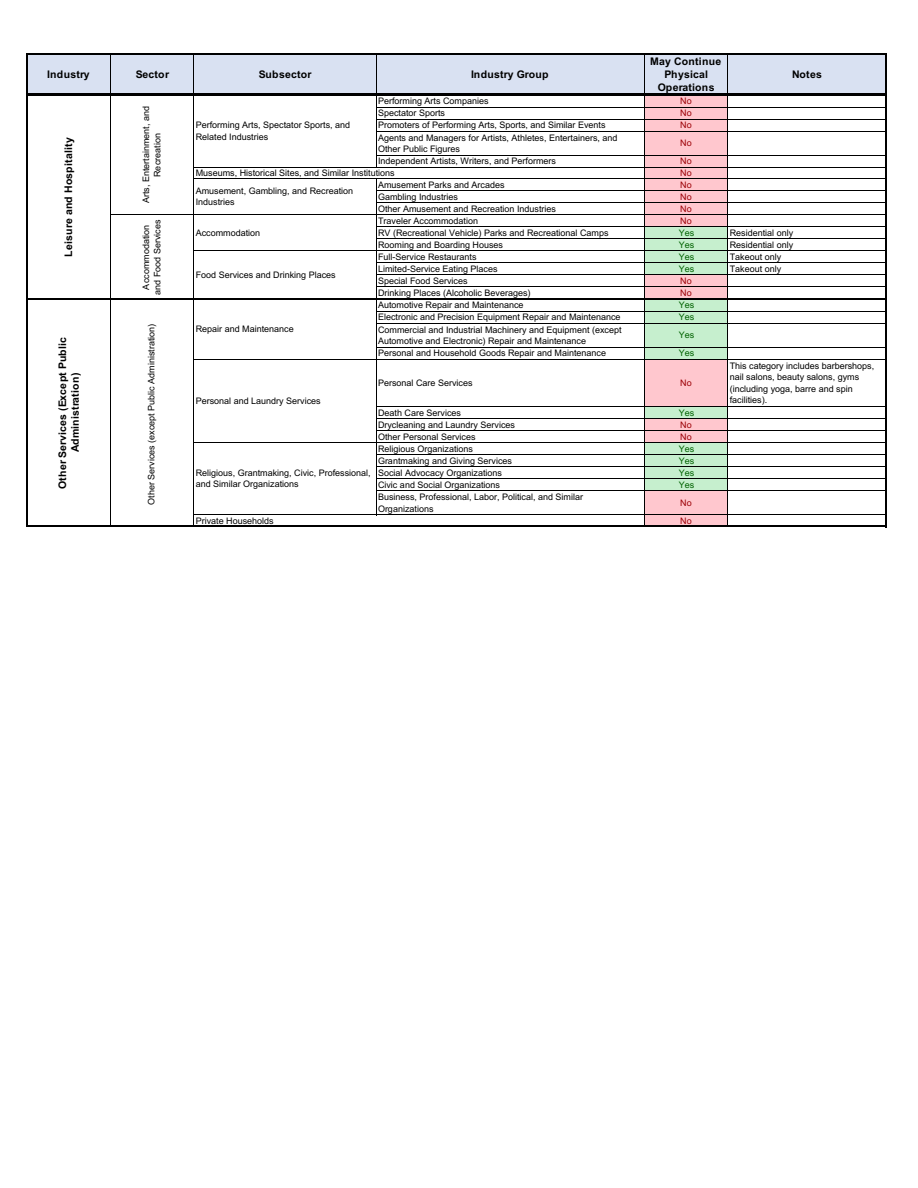
<style>
.page{position:relative;width:918px;height:1188px;background:#fff}
.page>*{position:absolute;margin:0;border:0;box-sizing:border-box;transform-origin:0 0}
.t1{font:700 10.5px/12.8px "Arial";letter-spacing:.015em;color:#000;text-align:center}
.t2{font:9px/11.2px "Arial";color:#000}
.t3{font:9px "Arial";color:#006100}
.t4{font:9px/12px "Arial";color:#9c0006}
</style>
<div class="page">
<div style="left:28px;top:55px;width:858px;height:40px;background:#d9e1f2"></div>
<hr style="left:26px;top:53px;width:2px;height:43px;background:#000">
<hr style="left:110px;top:55px;width:1px;height:39px;background:#000">
<hr style="left:194px;top:55px;width:1px;height:39px;background:#000">
<hr style="left:376px;top:55px;width:1px;height:39px;background:#000">
<hr style="left:644px;top:55px;width:1px;height:39px;background:#000">
<hr style="left:728px;top:55px;width:1px;height:39px;background:#000">
<hr style="left:885px;top:55px;width:1px;height:41px;background:#000">
<hr style="left:28px;top:53px;width:858px;height:2px;background:#000">
<div style="left:644px;top:96px;width:84px;height:131px;background:#ffc7ce"></div>
<div style="left:644px;top:226px;width:84px;height:49px;background:#c6efce"></div>
<div style="left:644px;top:274px;width:84px;height:26px;background:#ffc7ce"></div>
<div style="left:644px;top:299px;width:84px;height:61px;background:#c6efce"></div>
<div style="left:644px;top:359px;width:84px;height:48px;background:#ffc7ce"></div>
<div style="left:644px;top:406px;width:84px;height:13px;background:#c6efce"></div>
<div style="left:644px;top:418px;width:84px;height:25px;background:#ffc7ce"></div>
<div style="left:644px;top:442px;width:84px;height:49px;background:#c6efce"></div>
<div style="left:644px;top:490px;width:84px;height:37px;background:#ffc7ce"></div>
<hr style="left:376px;top:96px;width:1px;height:72px;background:#000">
<hr style="left:110px;top:96px;width:1px;height:202px;background:#000">
<hr style="left:194px;top:96px;width:1px;height:202px;background:#000">
<hr style="left:376px;top:179px;width:1px;height:119px;background:#000">
<hr style="left:644px;top:96px;width:1px;height:202px;background:#000">
<hr style="left:728px;top:96px;width:1px;height:202px;background:#000">
<hr style="left:26px;top:94px;width:2px;height:433px;background:#000">
<hr style="left:110px;top:300px;width:1px;height:226px;background:#000">
<hr style="left:194px;top:300px;width:1px;height:226px;background:#000">
<hr style="left:376px;top:300px;width:1px;height:215px;background:#000">
<hr style="left:644px;top:300px;width:1px;height:226px;background:#000">
<hr style="left:728px;top:300px;width:1px;height:226px;background:#000">
<hr style="left:885px;top:96px;width:1px;height:431px;background:#000">
<hr style="left:28px;top:94px;width:858px;height:2px;background:#000">
<hr style="left:376px;top:107px;width:509px;height:1px;background:#000">
<hr style="left:376px;top:119px;width:509px;height:1px;background:#000">
<hr style="left:376px;top:131px;width:509px;height:1px;background:#000">
<hr style="left:376px;top:155px;width:509px;height:1px;background:#000">
<hr style="left:194px;top:167px;width:691px;height:1px;background:#000">
<hr style="left:194px;top:178px;width:691px;height:1px;background:#000">
<hr style="left:376px;top:190px;width:509px;height:1px;background:#000">
<hr style="left:376px;top:202px;width:509px;height:1px;background:#000">
<hr style="left:111px;top:214px;width:774px;height:1px;background:#000">
<hr style="left:376px;top:226px;width:509px;height:1px;background:#000">
<hr style="left:376px;top:238px;width:509px;height:1px;background:#000">
<hr style="left:194px;top:250px;width:691px;height:1px;background:#000">
<hr style="left:376px;top:262px;width:509px;height:1px;background:#000">
<hr style="left:376px;top:274px;width:509px;height:1px;background:#000">
<hr style="left:376px;top:286px;width:509px;height:1px;background:#000">
<hr style="left:28px;top:298px;width:858px;height:2px;background:#000">
<hr style="left:376px;top:311px;width:509px;height:1px;background:#000">
<hr style="left:376px;top:323px;width:509px;height:1px;background:#000">
<hr style="left:376px;top:347px;width:509px;height:1px;background:#000">
<hr style="left:194px;top:359px;width:691px;height:1px;background:#000">
<hr style="left:376px;top:406px;width:509px;height:1px;background:#000">
<hr style="left:376px;top:418px;width:509px;height:1px;background:#000">
<hr style="left:376px;top:430px;width:509px;height:1px;background:#000">
<hr style="left:194px;top:442px;width:691px;height:1px;background:#000">
<hr style="left:376px;top:454px;width:509px;height:1px;background:#000">
<hr style="left:376px;top:466px;width:509px;height:1px;background:#000">
<hr style="left:376px;top:478px;width:509px;height:1px;background:#000">
<hr style="left:376px;top:490px;width:509px;height:1px;background:#000">
<hr style="left:194px;top:514px;width:691px;height:1px;background:#000">
<hr style="left:28px;top:526px;width:858px;height:1px;background:#000">
<p class="t1" style="left:47px;top:68px;width:44px">Industry</p>
<p class="t1" style="left:136px;top:68px;width:35px">Sector</p>
<p class="t1" style="left:259px;top:68px;width:54px">Subsector</p>
<p class="t1" style="left:471px;top:68px;width:79px">Industry Group</p>
<p class="t1" style="left:650px;top:55px;width:73px">May Continue<br>Physical<br>Operations</p>
<p class="t1" style="left:792px;top:68px;width:31px">Notes</p>
<p class="t1" style="left:62px;top:256px;width:121px;rotate:-90deg">Leisure and Hospitality</p>
<p class="t1" style="left:56px;top:489px;width:154px;rotate:-90deg">Other Services (Except Public<br>Administration)</p>
<p class="t2" style="left:141px;top:203px;width:99px;text-align:center;rotate:-90deg">Arts, Entertainment, and<br>Recreation</p>
<p class="t2" style="left:141px;top:295px;width:77px;text-align:center;rotate:-90deg">Accommodation and Food Services</p>
<p class="t2" style="left:146px;top:505px;width:183px;rotate:-90deg">Other Services (except Public Administration)</p>
<p class="t2" style="left:378px;top:96px;width:112px">Performing Arts Companies</p>
<p class="t4" style="left:680px;top:95px;width:13px">No</p>
<p class="t2" style="left:378px;top:108px;width:69px">Spectator Sports</p>
<p class="t4" style="left:680px;top:107px;width:13px">No</p>
<p class="t2" style="left:378px;top:120px;width:229px">Promoters of Performing Arts, Sports, and Similar Events</p>
<p class="t4" style="left:680px;top:119px;width:13px">No</p>
<p class="t2" style="left:378px;top:132px;width:241px">Agents and Managers for Artists, Athletes, Entertainers, and<br>Other Public Figures</p>
<p class="t4" style="left:680px;top:137px;width:13px">No</p>
<p class="t2" style="left:378px;top:156px;width:180px">Independent Artists, Writers, and Performers</p>
<p class="t4" style="left:680px;top:155px;width:13px">No<br>No</p>
<p class="t2" style="left:378px;top:179px;width:128px">Amusement Parks and Arcades</p>
<p class="t4" style="left:680px;top:178px;width:13px">No</p>
<p class="t2" style="left:378px;top:191px;width:82px">Gambling Industries</p>
<p class="t4" style="left:680px;top:190px;width:13px">No</p>
<p class="t2" style="left:378px;top:203px;width:180px">Other Amusement and Recreation Industries</p>
<p class="t4" style="left:680px;top:202px;width:13px">No</p>
<p class="t2" style="left:378px;top:215px;width:102px">Traveler Accommodation</p>
<p class="t4" style="left:680px;top:214px;width:13px">No</p>
<p class="t2" style="left:378px;top:227px;width:232px">RV (Recreational Vehicle) Parks and Recreational Camps</p>
<p class="t3" style="left:679px;top:227px;width:17px">Yes</p>
<p class="t2" style="left:730px;top:227px;width:65px">Residential only</p>
<p class="t2" style="left:378px;top:239px;width:127px">Rooming and Boarding Houses</p>
<p class="t3" style="left:679px;top:239px;width:17px">Yes</p>
<p class="t2" style="left:730px;top:239px;width:65px">Residential only</p>
<p class="t2" style="left:378px;top:251px;width:100px">Full-Service Restaurants</p>
<p class="t3" style="left:679px;top:251px;width:17px">Yes</p>
<p class="t2" style="left:730px;top:251px;width:53px">Takeout only</p>
<p class="t2" style="left:378px;top:263px;width:121px">Limited-Service Eating Places</p>
<p class="t3" style="left:679px;top:263px;width:17px">Yes</p>
<p class="t2" style="left:730px;top:263px;width:53px">Takeout only</p>
<p class="t2" style="left:378px;top:275px;width:91px">Special Food Services</p>
<p class="t4" style="left:680px;top:274px;width:13px">No</p>
<p class="t2" style="left:378px;top:288px;width:154px">Drinking Places (Alcoholic Beverages)</p>
<p class="t4" style="left:680px;top:287px;width:13px">No</p>
<p class="t2" style="left:378px;top:300px;width:147px">Automotive Repair and Maintenance</p>
<p class="t3" style="left:679px;top:300px;width:17px">Yes</p>
<p class="t2" style="left:378px;top:312px;width:244px">Electronic and Precision Equipment Repair and Maintenance</p>
<p class="t3" style="left:679px;top:312px;width:17px">Yes</p>
<p class="t2" style="left:378px;top:324px;width:245px">Commercial and Industrial Machinery and Equipment (except<br>Automotive and Electronic) Repair and Maintenance</p>
<p class="t3" style="left:679px;top:330px;width:17px">Yes</p>
<p class="t2" style="left:378px;top:348px;width:230px">Personal and Household Goods Repair and Maintenance</p>
<p class="t3" style="left:679px;top:348px;width:17px">Yes</p>
<p class="t2" style="left:378px;top:378px;width:96px">Personal Care Services</p>
<p class="t4" style="left:680px;top:377px;width:13px">No</p>
<p class="t2" style="left:196px;top:120px;width:156px">Performing Arts, Spectator Sports, and<br>Related Industries</p>
<p class="t2" style="left:196px;top:168px;width:201px">Museums, Historical Sites, and Similar Institutions</p>
<p class="t2" style="left:196px;top:185px;width:159px">Amusement, Gambling, and Recreation<br>Industries</p>
<p class="t2" style="left:196px;top:227px;width:66px">Accommodation</p>
<p class="t2" style="left:196px;top:269px;width:142px">Food Services and Drinking Places</p>
<p class="t2" style="left:196px;top:324px;width:100px">Repair and Maintenance</p>
<p class="t2" style="left:730px;top:360px;width:146px">This category includes barbershops, nail salons, beauty salons, gyms (including yoga, barre and spin facilities).</p>
<p class="t2" style="left:196px;top:395px;width:127px">Personal and Laundry Services</p>
<p class="t2" style="left:196px;top:467px;width:177px">Religious, Grantmaking, Civic, Professional, and Similar Organizations</p>
<p class="t2" style="left:196px;top:515px;width:80px">Private Households</p>
<p class="t2" style="left:378px;top:407px;width:85px">Death Care Services</p>
<p class="t3" style="left:679px;top:407px;width:17px">Yes</p>
<p class="t2" style="left:378px;top:419px;width:139px">Drycleaning and Laundry Services</p>
<p class="t4" style="left:680px;top:418px;width:13px">No</p>
<p class="t2" style="left:378px;top:431px;width:99px">Other Personal Services</p>
<p class="t4" style="left:680px;top:430px;width:13px">No</p>
<p class="t2" style="left:378px;top:443px;width:97px">Religious Organizations</p>
<p class="t3" style="left:679px;top:443px;width:17px">Yes</p>
<p class="t2" style="left:378px;top:455px;width:136px">Grantmaking and Giving Services</p>
<p class="t3" style="left:679px;top:455px;width:17px">Yes</p>
<p class="t2" style="left:378px;top:467px;width:126px">Social Advocacy Organizations</p>
<p class="t3" style="left:679px;top:467px;width:17px">Yes</p>
<p class="t2" style="left:378px;top:479px;width:124px">Civic and Social Organizations</p>
<p class="t3" style="left:679px;top:479px;width:17px">Yes</p>
<p class="t2" style="left:378px;top:492px;width:207px">Business, Professional, Labor, Political, and Similar<br>Organizations</p>
<p class="t4" style="left:680px;top:493px;width:13px;line-height:18px">No<br>No</p>
</div>
